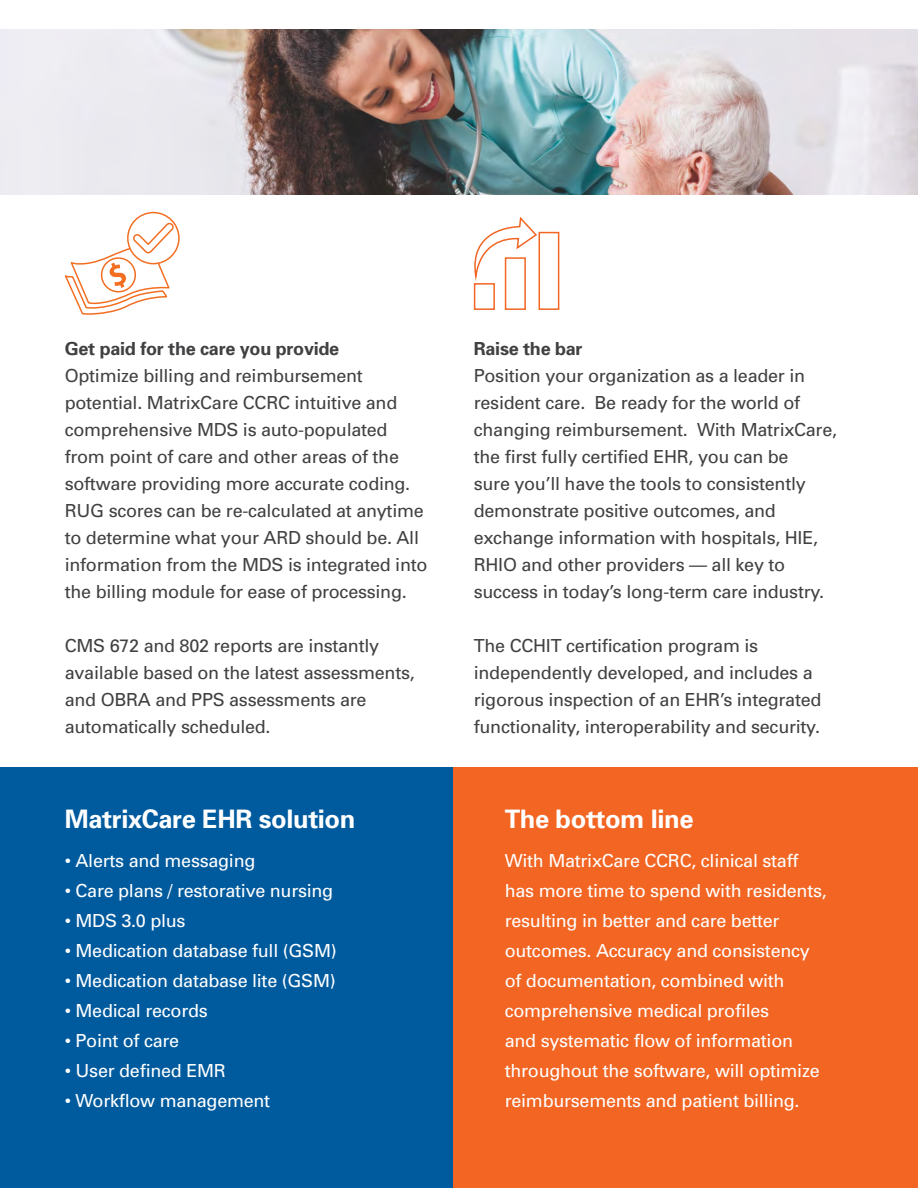
<style>
.page{position:relative;width:918px;height:1188px;background:#fff}
.page>*{position:absolute;margin:0;border:0;box-sizing:border-box;transform-origin:0 0}
.t1{font:700 25.5px "Univers";letter-spacing:-.015em;color:#fff}
.t2{font:18px/27px "Univers";letter-spacing:-.015em;color:#414042}
.t3{font:18px/30px "Univers";letter-spacing:-.015em;color:#fff}
.t4{font:700 18px "Univers";letter-spacing:-.015em;color:#414042}
</style>
<div class="page">
<div style="left:0;top:768px;width:842px;height:420px;background:#005b9e"></div>
<hr style="left:0;top:30px;width:1px;height:164px;background:#f26522">
<div style="left:454px;top:768px;width:464px;height:420px;background:#f26522"></div>
<svg style="left:128px;top:213px;width:51px;height:51px"></svg>
<div style="left:127px;top:212px;width:53px;height:52px;border:2px solid #f36e21;border-radius:50%"></div>
<svg style="left:64px;top:221px;width:111px;height:94px"></svg>
<svg style="left:473px;top:216px;width:87px;height:94px"></svg>
<img style="left:1px;top:30px;width:916px;height:164px">
<p class="t4" style="left:65px;top:337px;width:276px">Get paid for the care you provide</p>
<p class="t2" style="left:65px;top:362px;width:364px">Optimize billing and reimbursement potential. MatrixCare CCRC intuitive and comprehensive MDS is auto-populated from point of care and other areas of the software providing more accurate coding.<br>RUG scores can be re-calculated at anytime to determine what your ARD should be. All information from the MDS is integrated into the billing module for ease of processing.</p>
<p class="t2" style="left:65px;top:632px;width:352px">CMS 672 and 802 reports are instantly available based on the latest assessments, and OBRA and PPS assessments are automatically scheduled.</p>
<h1 class="t1" style="left:65px;top:803px;width:292px">MatrixCare EHR solution</h1>
<p class="t3" style="left:65px;top:845px;width:192px">• Alerts and messaging</p>
<p class="t3" style="left:65px;top:875px;width:270px">• Care plans / restorative nursing</p>
<p class="t3" style="left:65px;top:905px;width:122px">• MDS 3.0 plus</p>
<p class="t3" style="left:65px;top:935px;width:273px">• Medication database full (GSM)</p>
<p class="t3" style="left:65px;top:965px;width:272px">• Medication database lite (GSM)</p>
<p class="t3" style="left:65px;top:995px;width:145px">• Medical records</p>
<p class="t3" style="left:65px;top:1025px;width:116px">• Point of care</p>
<p class="t3" style="left:65px;top:1055px;width:163px">• User defined EMR</p>
<p class="t3" style="left:65px;top:1085px;width:207px">• Workflow management</p>
<p class="t4" style="left:474px;top:337px;width:110px">Raise the bar</p>
<p class="t2" style="left:474px;top:362px;width:365px">Position your organization as a leader in resident care. Be ready for the world of changing reimbursement. With MatrixCare, the first fully certified EHR, you can be<br>sure you’ll have the tools to consistently demonstrate positive outcomes, and exchange information with hospitals, HIE, RHIO and other providers — all key to success in today’s long-term care industry.</p>
<p class="t2" style="left:474px;top:632px;width:349px">The CCHIT certification program is independently developed, and includes a rigorous inspection of an EHR’s integrated functionality, interoperability and security.</p>
<h1 class="t1" style="left:505px;top:803px;width:190px">The bottom line</h1>
<p class="t3" style="left:505px;top:845px;width:324px">With MatrixCare CCRC, clinical staff has more time to spend with residents, resulting in better and care better outcomes. Accuracy and consistency of documentation, combined with comprehensive medical profiles<br>and systematic flow of information throughout the software, will optimize reimbursements and patient billing.</p>
</div>
